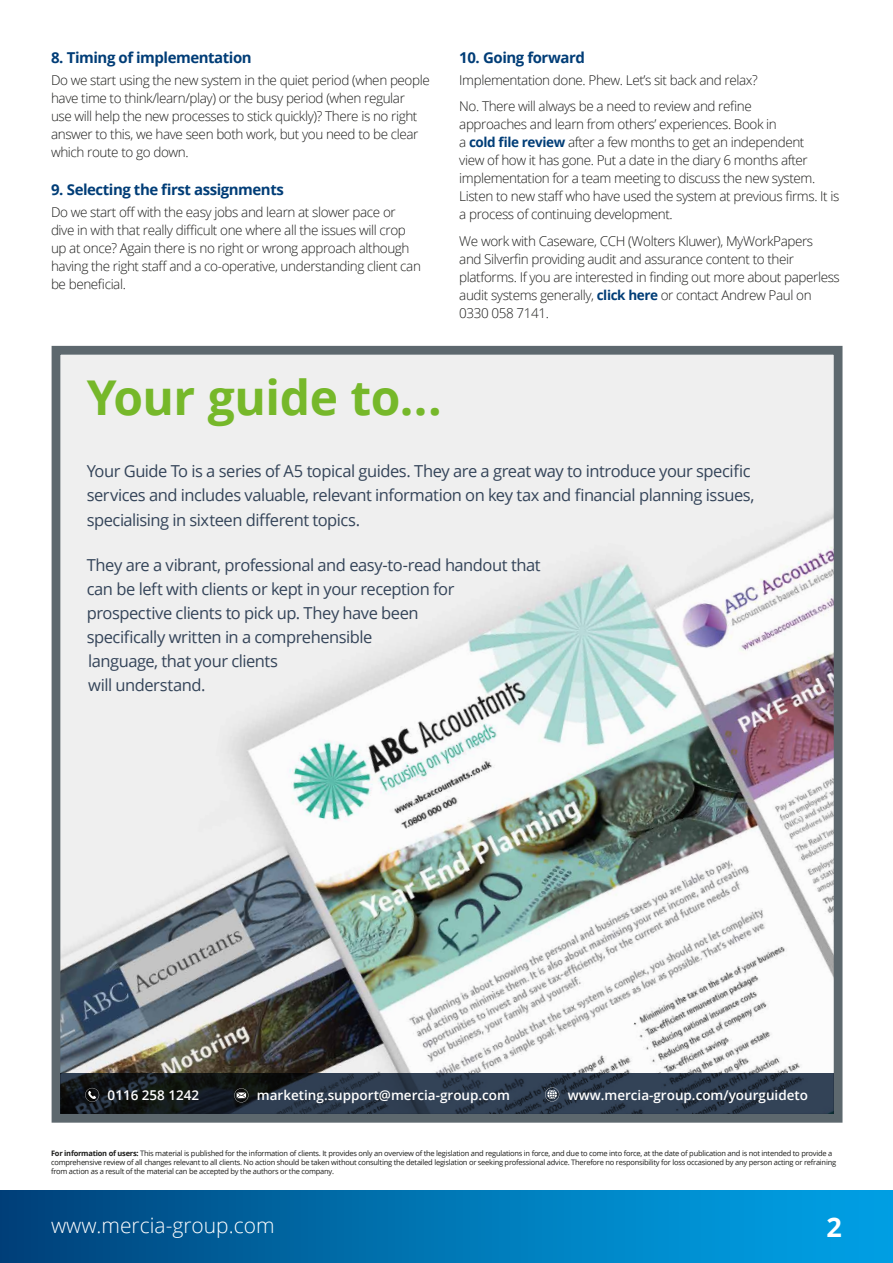
<style>
.page{position:relative;width:893px;height:1263px;background:#fff}
.page>*{position:absolute;margin:0;border:0;box-sizing:border-box;transform-origin:0 0}
.t1{font:700 48px "Open Sans";letter-spacing:-.01em;color:#76b82a}
.t2{font:700 27px "Open Sans";color:#fff}
.t3{font:300 21px "Open Sans";color:#fff}
.t4{font:16.5px/24px "Open Sans";letter-spacing:-.03em;color:#344459}
.t5{font:700 15px "Open Sans";letter-spacing:-.03em;color:#013d77}
.t6{font:300 13.5px/18px "Open Sans";letter-spacing:-.03em;color:#1d1d1b}
.t7{font:600 13.5px "Open Sans";color:#fff}
.t8{font:7.5px/9px "Open Sans";letter-spacing:-.03em;color:#1d1d1b}
.s1{font-weight:700;color:#013d77}
.s2{font-weight:700}
</style>
<div class="page">
<div style="left:0;top:1191px;width:893px;height:72px;background:linear-gradient(to right,#00437c,#00a6eb)"></div>
<img style="left:51px;top:345px;width:792px;height:778px">
<svg style="left:60px;top:1073px;width:774px;height:41px;background:#263240"></svg>
<svg style="left:85px;top:1088px;width:14px;height:14px"></svg>
<svg style="left:234px;top:1088px;width:14px;height:14px"></svg>
<svg style="left:545px;top:1087px;width:14px;height:14px"></svg>
<p class="t5" style="left:51px;top:46px;width:202px">8. Timing of implementation</p>
<p class="t6" style="left:51px;top:70px;width:380px">Do we start using the new system in the quiet period (when people have time to think/learn/play) or the busy period (when regular<br>use will help the new processes to stick quickly)? There is no right answer to this, we have seen both work, but you need to be clear which route to go down.</p>
<p class="t5" style="left:51px;top:179px;width:234px">9. Selecting the first assignments</p>
<p class="t6" style="left:51px;top:203px;width:371px">Do we start off with the easy jobs and learn at slower pace or dive in with that really difficult one where all the issues will crop up at once? Again there is no right or wrong approach although having the right staff and a co-operative, understanding client can be beneficial.</p>
<p class="t5" style="left:459px;top:46px;width:127px">10. Going forward</p>
<p class="t6" style="left:459px;top:66px;width:300px;line-height:26.5px">Implementation done. Phew. Let’s sit back and relax?<br>No. There will always be a need to review and refine</p>
<p class="t6" style="left:459px;top:115px;width:382px">approaches and learn from others’ experiences. Book in<br>a <span class="s1">cold file review</span> after a few months to get an independent<br>view of how it has gone. Put a date in the diary 6 months after implementation for a team meeting to discuss the new system.<br>Listen to new staff who have used the system at previous firms. It is a process of continuing development.</p>
<p class="t6" style="left:459px;top:231px;width:382px">We work with Caseware, CCH (Wolters Kluwer), MyWorkPapers<br>and Silverfin providing audit and assurance content to their platforms. If you are interested in finding out more about paperless audit systems generally, <span class="s1">click here</span> or contact Andrew Paul on 0330 058 7141.</p>
<h1 class="t1" style="left:87px;top:364px;width:357px">Your guide to...</h1>
<p class="t4" style="left:87px;top:459px;width:669px">Your Guide To is a series of A5 topical guides. They are a great way to introduce your specific services and includes valuable, relevant information on key tax and financial planning issues, specialising in sixteen different topics.</p>
<p class="t4" style="left:87px;top:552px;width:455px">They are a vibrant, professional and easy-to-read handout that can be left with clients or kept in your reception for prospective clients to pick up. They have been<br>specifically written in a comprehensible<br>language, that your clients<br>will understand.</p>
<p class="t7" style="left:108px;top:1085px;width:93px">0116 258 1242</p>
<p class="t7" style="left:257px;top:1085px;width:255px">marketing.support@mercia-group.com</p>
<p class="t7" style="left:568px;top:1085px;width:242px">www.mercia-group.com/yourguideto</p>
<p class="t8" style="left:51px;top:1148px;width:787px"><span class="s2">For information of users:</span> This material is published for the information of clients. It provides only an overview of the legislation and regulations in force, and due to come into force, at the date of publication and is not intended to provide a comprehensive review of all changes relevant to all clients. No action should be taken without consulting the detailed legislation or seeking professional advice. Therefore no responsibility for loss occasioned by any person acting or refraining from action as a result of the material can be accepted by the authors or the company.</p>
<h3 class="t3" style="left:51px;top:1211px;width:225px">www.mercia-group.com</h3>
<h2 class="t2" style="left:826px;top:1208px;width:17px">2</h2>
</div>
